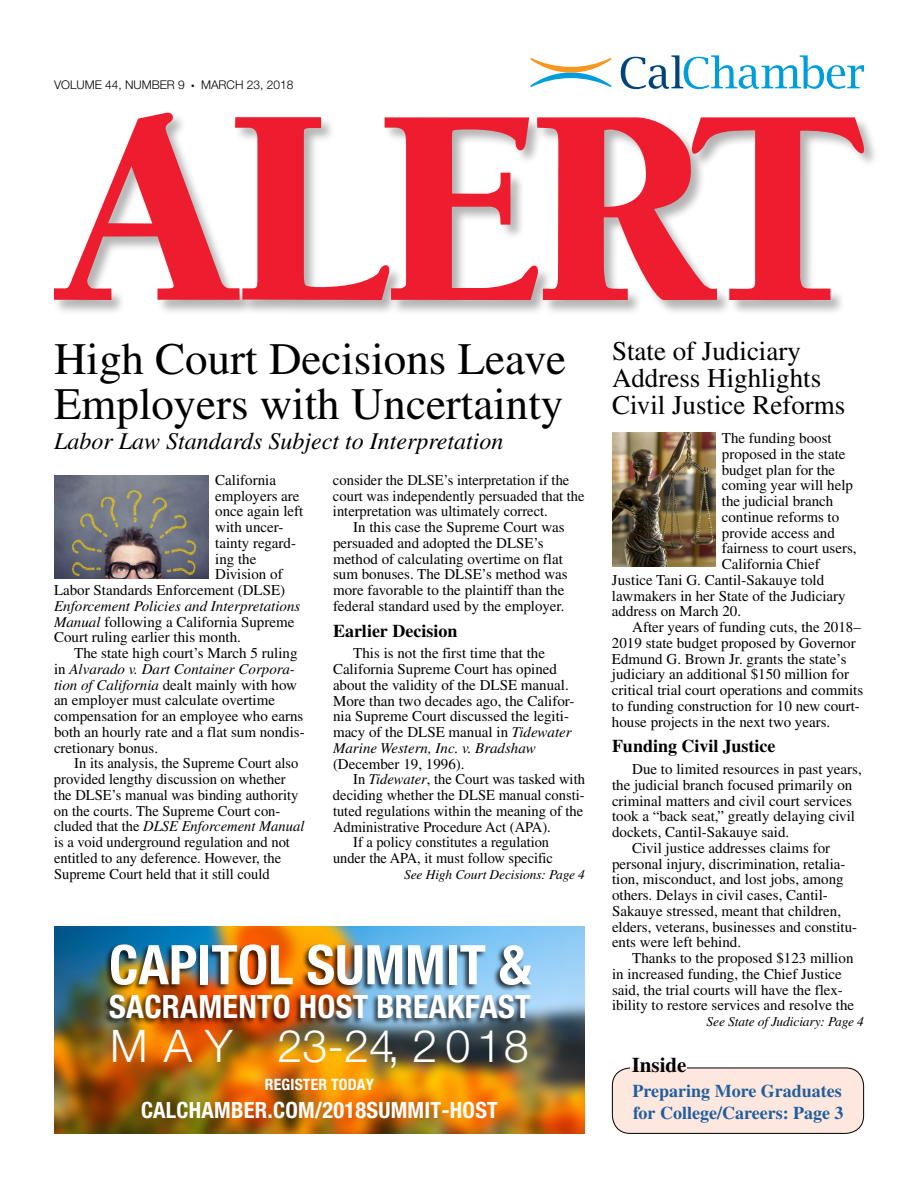
<style>
.page{position:relative;width:918px;height:1188px;background:#fff}
.page>*{position:absolute;margin:0;border:0;box-sizing:border-box;transform-origin:0 0}
.t1{font:700 condensed 54.75px "Helvetica Neue LT Std";color:#fff}
.t2{font:45px/45px "Times";color:#000}
.t3{font:300 45px "Helvetica Neue LT Std";letter-spacing:.02em;color:#fff}
.t4{font:700 condensed 32.25px "Helvetica Neue LT Std";letter-spacing:.01em;color:#fff}
.t5{font:27px/27px "Times";color:#000}
.t6{font:italic 24px "Times";color:#000}
.t7{font:700 condensed 22.5px "Helvetica Neue LT Std";letter-spacing:.01em;color:#fff}
.t8{font:700 21px "Times";color:#000}
.t9{font:700 18px/21.6px "Times";color:#215e9e}
.t10{font:700 18px "Times";color:#000}
.t11{font:700 condensed 15.75px "Helvetica Neue LT Std";letter-spacing:.01em;color:#fff}
.t12{font:15px/15.8px "Times";color:#000}
.t13{font:15px "Times";color:#000;scale:.96 1}
.t14{font:italic 13.5px "Times";letter-spacing:-.01em;color:#000}
.t15{font:300 12px "Helvetica Neue LT Std";color:#000}
.s1{font-style:italic}
</style>
<div class="page">
<svg style="left:530px;top:58px;width:82px;height:29px"></svg>
<svg style="left:621px;top:55px;width:243px;height:34px"></svg>
<div style="left:53px;top:112px;width:826px;height:203px;background:#000;opacity:.3"></div>
<svg style="left:54px;top:112px;width:814px;height:188px"></svg>
<div style="left:612px;top:1068px;width:252px;height:65px;background:#fee7de;border-radius:18px"></div>
<div style="left:612px;top:1068px;width:252px;height:66px;border:1px solid #000;border-radius:18px"></div>
<hr style="left:630px;top:1068px;width:57px;height:1px;background:#fee7de">
<img style="left:54px;top:927px;width:531px;height:207px">
<div style="left:102px;top:944px;width:431px;height:82px;background:#000;opacity:.75"></div>
<img style="left:54px;top:475px;width:154px;height:103px">
<img style="left:612px;top:432px;width:103px;height:135px">
<p class="t15" style="left:54px;top:78px;width:132px">VOLUME 44, NUMBER 9</p>
<p class="t15" style="left:192px;top:78px;width:103px">● MARCH 23, 2018</p>
<h2 class="t2" style="left:54px;top:336px;width:514px">High Court Decisions Leave<br>Employers with Uncertainty</h2>
<h3 class="t6" style="left:54px;top:428px;width:451px">Labor Law Standards Subject to Interpretation</h3>
<p class="t12" style="left:215px;top:472px;width:62px">California</p>
<p class="t12" style="left:215px;top:488px;width:86px">employers are</p>
<p class="t12" style="left:215px;top:504px;width:90px">once again left</p>
<p class="t12" style="left:215px;top:519px;width:70px">with uncer-</p>
<p class="t12" style="left:215px;top:535px;width:82px">tainty regard-</p>
<p class="t12" style="left:215px;top:551px;width:43px">ing the</p>
<p class="t12" style="left:215px;top:567px;width:69px">Division of</p>
<p class="t12" style="left:54px;top:582px;width:233px">Labor Standards Enforcement (DLSE)</p>
<p class="t12" style="left:54px;top:598px;width:248px"><span class="s1">Enforcement Policies and Interpretations<br>Manual</span> following a California Supreme<br>Court ruling earlier this month.</p>
<p class="t12" style="left:54px;top:645px;width:252px;text-indent:20px">The state high court’s March 5 ruling in <span class="s1">Alvarado v. Dart Container Corpora&shy;tion of California</span> dealt mainly with how an employer must calculate overtime compensation for an employee who earns both an hourly rate and a flat sum nondis&shy;cretionary bonus.</p>
<p class="t12" style="left:54px;top:756px;width:252px;text-indent:20px">In its analysis, the Supreme Court also provided lengthy discussion on whether the DLSE’s manual was binding authority on the courts. The Supreme Court con&shy;cluded that the <span class="s1">DLSE Enforcement Manual </span>is a void underground regulation and not entitled to any deference. However, the Supreme Court held that it still could</p>
<p class="t12" style="left:333px;top:472px;width:253px">consider the DLSE’s interpretation if the court was independently persuaded that the interpretation was ultimately correct.</p>
<p class="t12" style="left:333px;top:519px;width:236px;text-indent:20px">In this case the Supreme Court was persuaded and adopted the DLSE’s method of calculating overtime on flat sum bonuses. The DLSE’s method was more favorable to the plaintiff than the federal standard used by the employer.</p>
<p class="t10" style="left:333px;top:620px;width:126px">Earlier Decision</p>
<p class="t12" style="left:333px;top:645px;width:243px;text-indent:20px">This is not the first time that the California Supreme Court has opined about the validity of the DLSE manual.<br>More than two decades ago, the Califor&shy;nia Supreme Court discussed the legiti&shy;macy of the DLSE manual in <span class="s1">Tidewater Marine Western, Inc. v. Bradshaw</span></p>
<p class="t12" style="left:333px;top:756px;width:133px">(December 19, 1996).</p>
<p class="t12" style="left:353px;top:771px;width:233px">In <span class="s1">Tidewater</span>, the Court was tasked with</p>
<p class="t12" style="left:333px;top:787px;width:253px">deciding whether the DLSE manual consti-</p>
<p class="t12" style="left:333px;top:803px;width:252px">tuted regulations within the meaning of the</p>
<p class="t12" style="left:333px;top:819px;width:219px">Administrative Procedure Act (APA).</p>
<p class="t13" style="left:353px;top:834px;width:206px">If a policy constitutes a regulation</p>
<p class="t13" style="left:333px;top:850px;width:231px">under the APA, it must follow specific</p>
<p class="t14" style="left:404px;top:867px;width:182px">See High Court Decisions: Page 4</p>
<h1 class="t1" style="left:109px;top:932px;width:424px">CAPITOL SUMMIT &amp;</h1>
<h3 class="t4" style="left:109px;top:987px;width:423px">SACRAMENTO HOST BREAKFAST</h3>
<h2 class="t3" style="left:110px;top:1018px;width:420px">M A Y 23-24, 2 018</h2>
<p class="t11" style="left:265px;top:1075px;width:111px">REGISTER TODAY</p>
<h3 class="t7" style="left:141px;top:1097px;width:358px">CALCHAMBER.COM/2018SUMMIT-HOST</h3>
<h3 class="t5" style="left:612px;top:337px;width:235px">State of Judiciary<br>Address Highlights<br>Civil Justice Reforms</h3>
<p class="t12" style="left:722px;top:430px;width:111px">The funding boost</p>
<p class="t12" style="left:722px;top:446px;width:125px">proposed in the state</p>
<p class="t12" style="left:722px;top:462px;width:115px">budget plan for the</p>
<p class="t12" style="left:722px;top:477px;width:133px">coming year will help</p>
<p class="t12" style="left:722px;top:493px;width:113px">the judicial branch</p>
<p class="t12" style="left:722px;top:509px;width:119px">continue reforms to</p>
<p class="t12" style="left:722px;top:525px;width:115px">provide access and</p>
<p class="t12" style="left:722px;top:540px;width:136px">fairness to court users,</p>
<p class="t12" style="left:722px;top:556px;width:99px">California Chief</p>
<p class="t12" style="left:612px;top:572px;width:214px">Justice Tani G. Cantil-Sakauye told</p>
<p class="t12" style="left:612px;top:588px;width:235px">lawmakers in her State of the Judiciary</p>
<p class="t12" style="left:612px;top:603px;width:131px">address on March 20.</p>
<p class="t12" style="left:632px;top:619px;width:230px">After years of funding cuts, the 2018–</p>
<p class="t12" style="left:612px;top:635px;width:245px">2019 state budget proposed by Governor</p>
<p class="t12" style="left:612px;top:651px;width:236px">Edmund G. Brown Jr. grants the state’s</p>
<p class="t12" style="left:612px;top:666px;width:239px">judiciary an additional $150 million for</p>
<p class="t12" style="left:612px;top:682px;width:253px">critical trial court operations and commits</p>
<p class="t12" style="left:612px;top:698px;width:249px">to funding construction for 10 new court-</p>
<p class="t12" style="left:612px;top:714px;width:220px">house projects in the next two years.</p>
<p class="t10" style="left:612px;top:736px;width:165px">Funding Civil Justice</p>
<p class="t12" style="left:632px;top:761px;width:231px">Due to limited resources in past years,</p>
<p class="t12" style="left:612px;top:777px;width:242px">the judicial branch focused primarily on</p>
<p class="t12" style="left:612px;top:793px;width:241px">criminal matters and civil court services</p>
<p class="t12" style="left:612px;top:808px;width:245px">took a “back seat,” greatly delaying civil</p>
<p class="t12" style="left:612px;top:824px;width:179px">dockets, Cantil-Sakauye said.</p>
<p class="t12" style="left:632px;top:840px;width:199px">Civil justice addresses claims for</p>
<p class="t12" style="left:612px;top:856px;width:235px">personal injury, discrimination, retalia-</p>
<p class="t12" style="left:612px;top:871px;width:233px">tion, misconduct, and lost jobs, among</p>
<p class="t12" style="left:612px;top:887px;width:217px">others. Delays in civil cases, Cantil-</p>
<p class="t12" style="left:612px;top:903px;width:231px">Sakauye stressed, meant that children,</p>
<p class="t12" style="left:612px;top:919px;width:247px">elders, veterans, businesses and constitu-</p>
<p class="t12" style="left:612px;top:934px;width:131px">ents were left behind.</p>
<p class="t12" style="left:632px;top:950px;width:223px">Thanks to the proposed $123 million</p>
<p class="t12" style="left:612px;top:966px;width:231px">in increased funding, the Chief Justice</p>
<p class="t12" style="left:612px;top:982px;width:232px">said, the trial courts will have the flex-</p>
<p class="t12" style="left:612px;top:997px;width:244px">ibility to restore services and resolve the</p>
<p class="t14" style="left:707px;top:1014px;width:159px">See State of Judiciary: Page 4</p>
<h3 class="t8" style="left:632px;top:1052px;width:56px">Inside</h3>
<p class="t9" style="left:633px;top:1080px;width:212px">Preparing More Graduates for College/Careers: Page 3</p>
</div>
